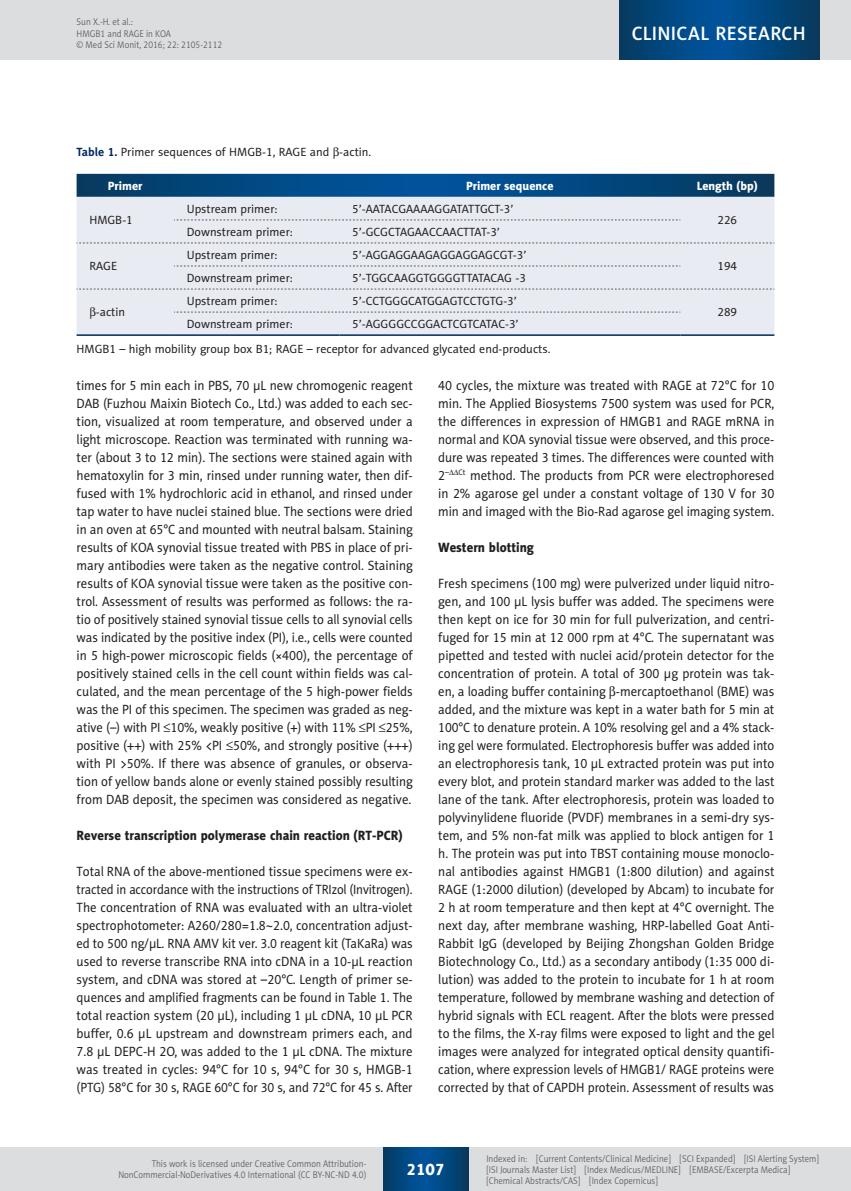
<style>
.page{position:relative;width:851px;height:1191px;background:#fff}
.page>*{position:absolute;margin:0;border:0;box-sizing:border-box;transform-origin:0 0}
.t1{font:19.5px "Naomi Sans EFN Medium";letter-spacing:.015em;color:#fff}
.t2{font:16.5px "Naomi Sans EFN Heavy";color:#fff}
.MSM_Body{font:13.5px/18px "Naomi Sans EFN";letter-spacing:-.005em;color:#231f20;text-align:justify;scale:.95 1}
.MSM_Headline_2{font:13.5px "Naomi Sans EFN Heavy";color:#231f20;scale:.95 1}
.MSM_Tabela_zawartosc{font:12px "Naomi Sans EFN";color:#231f20}
.MSM_Table_podpis_dol{font:12px "Naomi Sans EFN";color:#231f20}
.MSM_Tabela_tytul{font:12px "Naomi Sans EFN";color:#231f20}
.MSM_Tabela_Head{font:12px "Naomi Sans EFN Heavy";color:#fff}
.MSM_Tabela_zawartosc-2{font:12px "Naomi Sans EFN";letter-spacing:-.025em;color:#231f20}
.MSM_pagina_zywa{font:9.75px/11.2px "Naomi Sans EFN Light";color:#57585a;scale:.9 1}
.MSM_pagina_sygnatura{font:9.75px "Naomi Sans EFN Light";color:#57585a;scale:.9 1}
.s1{font-weight:700;color:#00295c}
.s2{font-family:"Standard Sym L"}
</style>
<div class="page">
<svg style="left:77px;top:174px;width:697px;height:23px;background:#044880"></svg>
<div style="left:77px;top:197px;width:697px;height:137px;background:#e8ebf2"></div>
<svg style="left:174px;top:220px;width:506px;height:1px"></svg>
<svg style="left:77px;top:243px;width:697px;height:1px"></svg>
<svg style="left:174px;top:266px;width:506px;height:1px"></svg>
<svg style="left:77px;top:289px;width:697px;height:1px"></svg>
<svg style="left:174px;top:312px;width:506px;height:1px"></svg>
<hr style="left:77px;top:334px;width:97px;height:2px;background:#00295c">
<hr style="left:174px;top:334px;width:165px;height:2px;background:#00295c">
<hr style="left:339px;top:334px;width:341px;height:2px;background:#00295c">
<hr style="left:680px;top:334px;width:94px;height:2px;background:#00295c">
<div style="left:0;top:1148px;width:850px;height:43px;background:#dcdddf"></div>
<svg style="left:383px;top:1147px;width:85px;height:43px;background:#02477e"></svg>
<div style="left:0;top:0;width:850px;height:60px;background:#dcdddf"></div>
<svg style="left:619px;top:0;width:200px;height:60px;background:#02477e"></svg>
<p class="MSM_pagina_zywa" style="left:77px;top:16px;width:106px">Sun X.-H. et al.:<br>HMGB1 and RAGE in KOA</p>
<p class="MSM_pagina_sygnatura" style="left:77px;top:39px;width:163px">© Med Sci Monit, 2016; 22: 2105-2112</p>
<p class="MSM_Tabela_tytul" style="left:77px;top:145px;width:296px"><span class="s1">Table 1.</span> Primer sequences of HMGB-1, RAGE and <span class="s2">b</span>-actin.</p>
<h1 class="t1" style="left:631px;top:22px;width:175px">CLINICAL RESEARCH</h1>
<p class="MSM_Tabela_Head" style="left:108px;top:178px;width:36px">Primer</p>
<p class="MSM_Tabela_Head" style="left:466px;top:178px;width:89px">Primer sequence</p>
<p class="MSM_Tabela_Head" style="left:696px;top:178px;width:62px">Length (bp)</p>
<p class="MSM_Tabela_zawartosc" style="left:89px;top:213px;width:45px">HMGB-1</p>
<p class="MSM_Tabela_zawartosc" style="left:187px;top:202px;width:92px">Upstream primer:</p>
<p class="MSM_Tabela_zawartosc" style="left:352px;top:202px;width:162px">5’-AATACGAAAAGGATATTGCT-3’</p>
<p class="MSM_Tabela_zawartosc" style="left:717px;top:213px;width:21px">226</p>
<p class="MSM_Tabela_zawartosc" style="left:89px;top:259px;width:29px">RAGE</p>
<p class="MSM_Tabela_zawartosc" style="left:89px;top:305px;width:37px"><span class="s2">b</span>-actin</p>
<p class="MSM_Tabela_zawartosc" style="left:187px;top:225px;width:108px">Downstream primer:</p>
<p class="MSM_Tabela_zawartosc" style="left:352px;top:225px;width:149px">5’-GCGCTAGAACCAACTTAT-3’</p>
<p class="MSM_Tabela_zawartosc" style="left:187px;top:248px;width:92px">Upstream primer:</p>
<p class="MSM_Tabela_zawartosc" style="left:352px;top:248px;width:175px">5’-AGGAGGAAGAGGAGGAGCGT-3’</p>
<p class="MSM_Tabela_zawartosc" style="left:187px;top:271px;width:108px">Downstream primer:</p>
<p class="MSM_Tabela_zawartosc" style="left:352px;top:271px;width:175px">5’-TGGCAAGGTGGGGTTATACAG -3</p>
<p class="MSM_Tabela_zawartosc" style="left:187px;top:294px;width:92px">Upstream primer:</p>
<p class="MSM_Tabela_zawartosc-2" style="left:352px;top:294px;width:166px">5’-CCTGGGCATGGAGTCCTGTG-3’</p>
<p class="MSM_Tabela_zawartosc" style="left:187px;top:317px;width:108px">Downstream primer:</p>
<p class="MSM_Tabela_zawartosc" style="left:352px;top:317px;width:168px">5’-AGGGGCCGGACTCGTCATAC-3’</p>
<p class="MSM_Table_podpis_dol" style="left:77px;top:342px;width:475px">HMGB1 – high mobility group box B1; RAGE – receptor for advanced glycated end-products.</p>
<p class="MSM_Tabela_zawartosc" style="left:717px;top:259px;width:21px">194</p>
<p class="MSM_Tabela_zawartosc" style="left:717px;top:305px;width:21px">289</p>
<p class="MSM_Body" style="left:77px;top:376px;width:355px">times for 5 min each in PBS, 70 μL new chromogenic reagent DAB (Fuzhou Maixin Biotech Co., Ltd.) was added to each sec&shy;tion, visualized at room temperature, and observed under a light microscope. Reaction was terminated with running wa&shy;ter (about 3 to 12 min). The sections were stained again with hematoxylin for 3 min, rinsed under running water, then dif&shy;fused with 1% hydrochloric acid in ethanol, and rinsed under tap water to have nuclei stained blue. The sections were dried in an oven at 65°C and mounted with neutral balsam. Staining results of KOA synovial tissue treated with PBS in place of pri&shy;mary antibodies were taken as the negative control. Staining results of KOA synovial tissue were taken as the positive con&shy;trol. Assessment of results was performed as follows: the ra&shy;tio of positively stained synovial tissue cells to all synovial cells was indicated by the positive index (PI), i.e., cells were counted in 5 high-power microscopic fields (×400), the percentage of positively stained cells in the cell count within fields was cal&shy;culated, and the mean percentage of the 5 high-power fields was the PI of this specimen. The specimen was graded as neg&shy;ative (–) with PI <span class="s2">£</span>10%, weakly positive (+) with 11% <span class="s2">£</span>PI <span class="s2">£</span>25%, positive (++) with 25% &lt;PI <span class="s2">£</span>50%, and strongly positive (+++) with PI &gt;50%. If there was absence of granules, or observa&shy;tion of yellow bands alone or evenly stained possibly resulting from DAB deposit, the specimen was considered as negative.</p>
<p class="MSM_Headline_2" style="left:77px;top:827px;width:344px">Reverse transcription polymerase chain reaction (RT-PCR)</p>
<p class="MSM_Body" style="left:77px;top:862px;width:355px">Total RNA of the above-mentioned tissue specimens were ex&shy;tracted in accordance with the instructions of TRIzol (Invitrogen).<br>The concentration of RNA was evaluated with an ultra-violet spectrophotometer: A260/280=1.8~2.0, concentration adjust&shy;ed to 500 ng/μL. RNA AMV kit ver. 3.0 reagent kit (TaKaRa) was used to reverse transcribe RNA into cDNA in a 10-μL reaction system, and cDNA was stored at –20°C. Length of primer se&shy;quences and amplified fragments can be found in Table 1. The total reaction system (20 μL), including 1 μL cDNA, 10 μL PCR buffer, 0.6 μL upstream and downstream primers each, and 7.8 μL DEPC-H 2O, was added to the 1 μL cDNA. The mixture was treated in cycles: 94°C for 10 s, 94°C for 30 s, HMGB-1 (PTG) 58°C for 30 s, RAGE 60°C for 30 s, and 72°C for 45 s. After</p>
<p class="MSM_Body" style="left:438px;top:376px;width:355px">40 cycles, the mixture was treated with RAGE at 72°C for 10 min. The Applied Biosystems 7500 system was used for PCR, the differences in expression of HMGB1 and RAGE mRNA in normal and KOA synovial tissue were observed, and this proce&shy;dure was repeated 3 times. The differences were counted with 2<sup>–</sup><sup>DD</sup><sup>Ct</sup> method. The products from PCR were electrophoresed in 2% agarose gel under a constant voltage of 130 V for 30 min and imaged with the Bio-Rad agarose gel imaging system.</p>
<p class="MSM_Headline_2" style="left:438px;top:539px;width:102px">Western blotting</p>
<p class="MSM_Body" style="left:438px;top:574px;width:355px">Fresh specimens (100 mg) were pulverized under liquid nitro&shy;gen, and 100 μL lysis buffer was added. The specimens were then kept on ice for 30 min for full pulverization, and centri&shy;fuged for 15 min at 12 000 rpm at 4°C. The supernatant was pipetted and tested with nuclei acid/protein detector for the concentration of protein. A total of 300 μg protein was tak&shy;en, a loading buffer containing <span class="s2">b</span>-mercaptoethanol (BME) was added, and the mixture was kept in a water bath for 5 min at 100°C to denature protein. A 10% resolving gel and a 4% stack&shy;ing gel were formulated. Electrophoresis buffer was added into an electrophoresis tank, 10 μL extracted protein was put into every blot, and protein standard marker was added to the last lane of the tank. After electrophoresis, protein was loaded to polyvinylidene fluoride (PVDF) membranes in a semi-dry sys&shy;tem, and 5% non-fat milk was applied to block antigen for 1 h. The protein was put into TBST containing mouse monoclo&shy;nal antibodies against HMGB1 (1:800 dilution) and against RAGE (1:2000 dilution) (developed by Abcam) to incubate for 2 h at room temperature and then kept at 4°C overnight. The next day, after membrane washing, HRP-labelled Goat Anti-Rabbit IgG (developed by Beijing Zhongshan Golden Bridge Biotechnology Co., Ltd.) as a secondary antibody (1:35 000 di&shy;lution) was added to the protein to incubate for 1 h at room temperature, followed by membrane washing and detection of hybrid signals with ECL reagent. After the blots were pressed to the films, the X-ray films were exposed to light and the gel images were analyzed for integrated optical density quantifi&shy;cation, where expression levels of HMGB1/ RAGE proteins were corrected by that of CAPDH protein. Assessment of results was</p>
<p class="MSM_pagina_zywa" style="left:118px;top:1158px;width:277px;text-align:right">This work is licensed under Creative Common Attribution-<br>NonCommercial-NoDerivatives 4.0 International (CC BY-NC-ND 4.0)</p>
<p class="t2" style="left:406px;top:1159px;width:40px">2107</p>
<p class="MSM_pagina_zywa" style="left:486px;top:1152px;width:371px">Indexed in: [Current Contents/Clinical Medicine] [SCI Expanded] [ISI Alerting System] [ISI Journals Master List] [Index Medicus/MEDLINE] [EMBASE/Excerpta Medica] [Chemical Abstracts/CAS] [Index Copernicus]</p>
</div>
